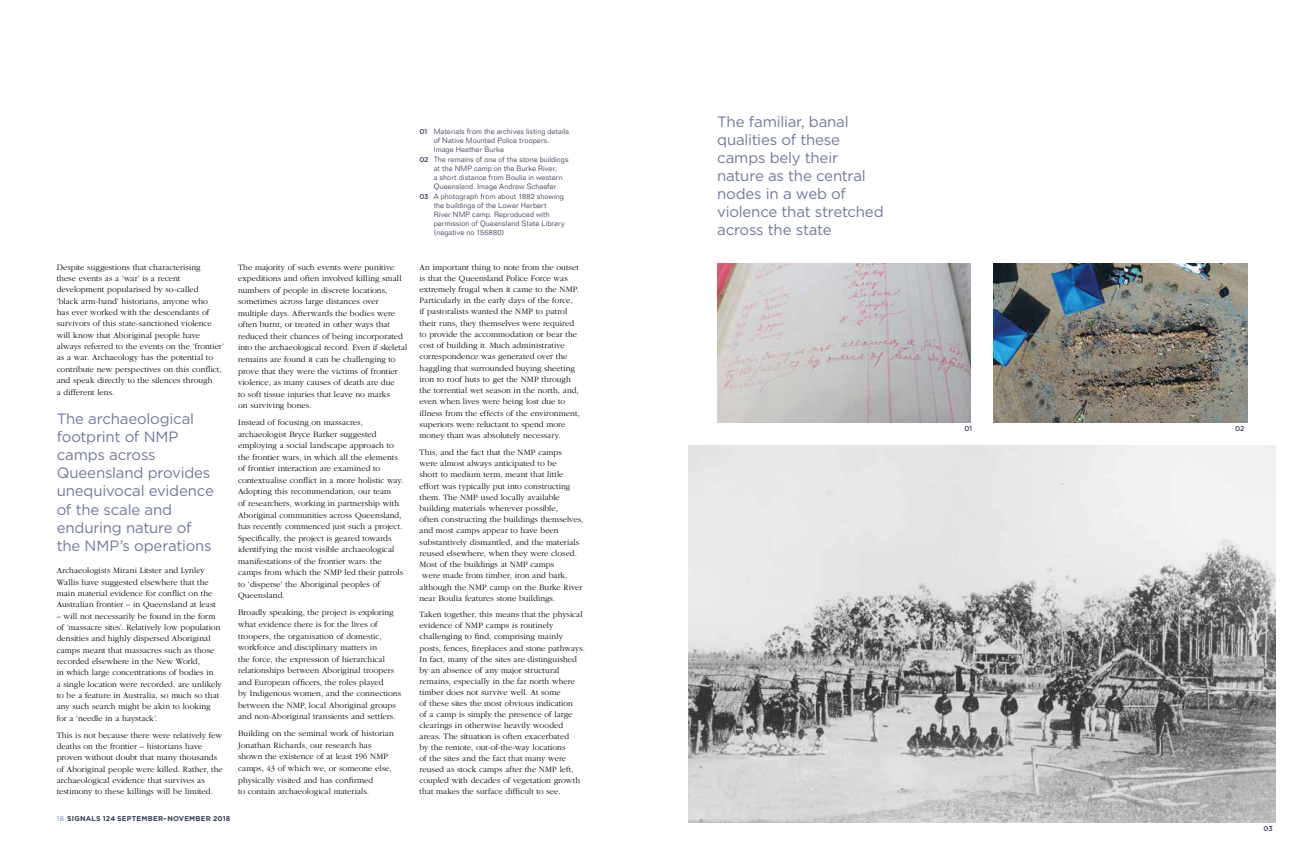
<style>
.page{position:relative;width:1304px;height:851px;background:#fff}
.page>*{position:absolute;margin:0;border:0;box-sizing:border-box;transform-origin:0 0}
.t1{font:15px/18.1px "Gotham HTF";letter-spacing:-.015em;color:#71799c}
.t2{font:300 8.5px/11.5px "ITC Garamond Std";letter-spacing:.005em;color:#000}
.t3{font:300 7.5px/9px "Folio BT";letter-spacing:.01em;color:#363f57}
.t4{font:700 7px "Gotham HTF";letter-spacing:.03em;color:#363f57}
.t5{font:500 7px "Gotham HTF";color:#363f57}
.s1{color:#a2b1d3}
.s2{font-family:"Gotham HTF";font-weight:500;font-size:7px}
</style>
<div class="page">
<img style="left:689px;top:445px;width:587px;height:377px">
<img style="left:994px;top:264px;width:253px;height:158px">
<img style="left:717px;top:264px;width:254px;height:158px">
<p class="t2" style="left:57px;top:261px;width:169px">Despite suggestions that characterising<br>these events as a ‘war’ is a recent development popularised by so-called<br>‘black arm-band’ historians, anyone who<br>has ever worked with the descendants of survivors of this state-sanctioned violence will know that Aboriginal people have always referred to the events on the ‘frontier’ as a war. Archaeology has the potential to contribute new perspectives on this conflict, and speak directly to the silences through<br>a different lens.</p>
<h1 class="t1" style="left:57px;top:409px;width:159px">The archaeological footprint of NMP camps across<br>Queensland provides unequivocal evidence of the scale and enduring nature of the NMP’s operations</h1>
<p class="t2" style="left:57px;top:565px;width:161px">Archaeologists Mirani Litster and Lynley Wallis have suggested elsewhere that the main material evidence for conflict on the Australian frontier – in Queensland at least</p>
<p class="t2" style="left:57px;top:610px;width:167px">– will not necessarily be found in the form of ‘massacre sites’. Relatively low population densities and highly dispersed Aboriginal camps meant that massacres such as those recorded elsewhere in the New World,<br>in which large concentrations of bodies in<br>a single location were recorded, are unlikely to be a feature in Australia, so much so that any such search might be akin to looking for a ‘needle in a haystack’.</p>
<p class="t2" style="left:57px;top:729px;width:168px">This is not because there were relatively few deaths on the frontier – historians have proven without doubt that many thousands of Aboriginal people were killed. Rather, the archaeological evidence that survives as testimony to these killings will be limited.</p>
<p class="t2" style="left:238px;top:261px;width:171px">The majority of such events were punitive expeditions and often involved killing small numbers of people in discrete locations, sometimes across large distances over multiple days. Afterwards the bodies were often burnt, or treated in other ways that reduced their chances of being incorporated into the archaeological record. Even if skeletal remains are found it can be challenging to prove that they were the victims of frontier violence, as many causes of death are due<br>to soft tissue injuries that leave no marks<br>on surviving bones.</p>
<p class="t2" style="left:238px;top:417px;width:167px">Instead of focusing on massacres, archaeologist Bryce Barker suggested employing a social landscape approach to the frontier wars, in which all the elements of frontier interaction are examined to contextualise conflict in a more holistic way.<br>Adopting this recommendation, our team<br>of researchers, working in partnership with Aboriginal communities across Queensland, has recently commenced just such a project.<br>Specifically, the project is geared towards identifying the most visible archaeological manifestations of the frontier wars: the camps from which the NMP led their patrols to ‘disperse’ the Aboriginal peoples of Queensland.</p>
<p class="t2" style="left:238px;top:607px;width:165px">Broadly speaking, the project is exploring what evidence there is for the lives of troopers, the organisation of domestic, workforce and disciplinary matters in<br>the force, the expression of hierarchical relationships between Aboriginal troopers and European officers, the roles played<br>by Indigenous women, and the connections between the NMP, local Aboriginal groups and non-Aboriginal transients and settlers.</p>
<p class="t2" style="left:238px;top:728px;width:157px">Building on the seminal work of historian Jonathan Richards, our research has shown the existence of at least 196 NMP camps, 43 of which we, or someone else, physically visited and has confirmed<br>to contain archaeological materials.</p>
<p class="t4" style="left:57px;top:814px;width:175px"><span class="s1">16</span> SIGNALS 124 SEPTEMBER–NOVEMBER 2018</p>
<p class="t3" style="left:434px;top:126px;width:137px;text-indent:-14px"><span class="s2">01</span> Materials from the archives listing details of Native Mounted Police troopers.<br>Image Heather Burke</p>
<p class="t3" style="left:434px;top:155px;width:136px;text-indent:-14px"><span class="s2">02</span> The remains of one of the stone buildings at the NMP camp on the Burke River,<br>a short distance from Boulia in western Queensland. Image Andrew Schaefer</p>
<p class="t3" style="left:434px;top:192px;width:133px;text-indent:-14px"><span class="s2">03</span> A photograph from about 1882 showing the buildings of the Lower Herbert River NMP camp. Reproduced with permission of Queensland State Library (negative no 156880)</p>
<p class="t2" style="left:420px;top:261px;width:162px;line-height:11.2px">An important thing to note from the outset is that the Queensland Police Force was extremely frugal when it came to the NMP.<br>Particularly in the early days of the force, if pastoralists wanted the NMP to patrol their runs, they themselves were required to provide the accommodation or bear the cost of building it. Much administrative correspondence was generated over the haggling that surrounded buying sheeting iron to roof huts to get the NMP through the torrential wet season in the north, and, even when lives were being lost due to illness from the effects of the environment, superiors were reluctant to spend more money than was absolutely necessary.</p>
<p class="t2" style="left:420px;top:446px;width:144px">This, and the fact that the NMP camps</p>
<p class="t2" style="left:420px;top:457px;width:139px">were almost always anticipated to be</p>
<p class="t2" style="left:420px;top:469px;width:145px">short to medium term, meant that little</p>
<p class="t2" style="left:420px;top:480px;width:152px">effort was typically put into constructing</p>
<p class="t2" style="left:420px;top:491px;width:142px">them. The NMP used locally available</p>
<p class="t2" style="left:420px;top:502px;width:140px">building materials wherever possible,</p>
<p class="t2" style="left:420px;top:514px;width:165px">often constructing the buildings themselves,</p>
<p class="t2" style="left:420px;top:525px;width:141px">and most camps appear to have been</p>
<p class="t2" style="left:420px;top:536px;width:161px">substantively dismantled, and the materials</p>
<p class="t2" style="left:420px;top:547px;width:159px">reused elsewhere, when they were closed.</p>
<p class="t2" style="left:420px;top:558px;width:136px">Most of the buildings at NMP camps</p>
<p class="t2" style="left:422px;top:570px;width:147px">were made from timber, iron and bark,</p>
<p class="t2" style="left:420px;top:581px;width:164px">although the NMP camp on the Burke River</p>
<p class="t2" style="left:420px;top:592px;width:137px">near Boulia features stone buildings.</p>
<p class="t2" style="left:420px;top:609px;width:167px;line-height:11px">Taken together, this means that the physical evidence of NMP camps is routinely challenging to find, comprising mainly posts, fences, fireplaces and stone pathways.<br>In fact, many of the sites are distinguished by an absence of any major structural remains, especially in the far north where timber does not survive well. At some<br>of these sites the most obvious indication<br>of a camp is simply the presence of large clearings in otherwise heavily wooded areas. The situation is often exacerbated<br>by the remote, out-of-the-way locations<br>of the sites and the fact that many were reused as stock camps after the NMP left, coupled with decades of vegetation growth that makes the surface difficult to see.</p>
<h1 class="t1" style="left:717px;top:113px;width:168px">The familiar, banal qualities of these camps bely their nature as the central nodes in a web of violence that stretched across the state</h1>
<p class="t5" style="left:965px;top:425px;width:9px">01</p>
<p class="t5" style="left:1235px;top:425px;width:11px">02</p>
<p class="t5" style="left:1264px;top:824px;width:11px">03</p>
</div>
